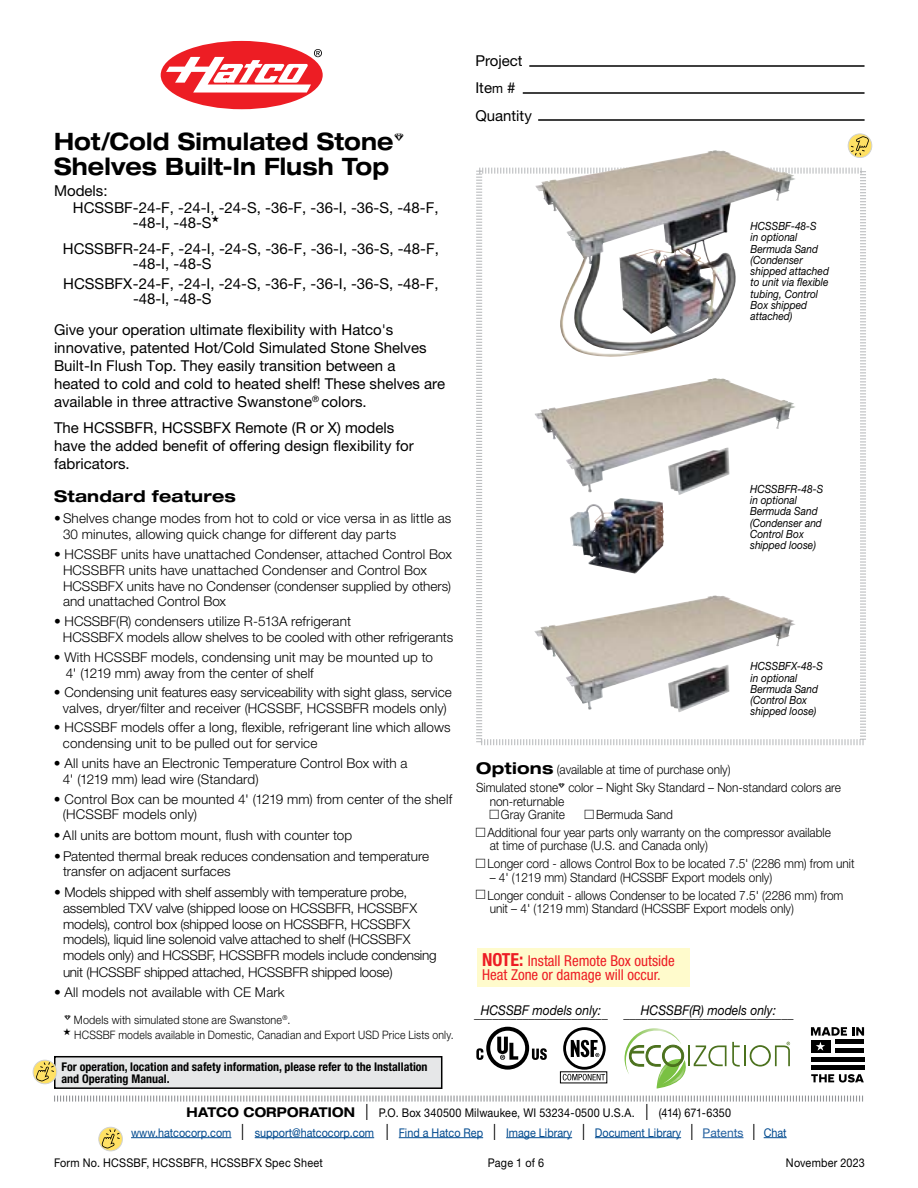
<style>
.page{position:relative;width:918px;height:1188px;background:#fff}
.page>*{position:absolute;margin:0;border:0;box-sizing:border-box;transform-origin:0 0}
.t1{font:700 expanded 24px/25.5px "Helvetica Neue LT Std";letter-spacing:.005em;color:#000;scale:.9 1}
.t2{font:700 expanded 16.2px "Helvetica Neue LT Std";letter-spacing:.015em;color:#000}
.t3{font:15px/18px "Helvetica Neue LT Std";color:#000}
.t4{font:condensed 15px/14.2px "Helvetica Neue LT Std";color:#ed1d24}
.t5{font:300 13.5px/15.8px "Helvetica Neue LT Std";color:#000}
.t6{font:italic 13.5px "Helvetica Neue LT Std";color:#000;scale:.9 1}
.t7{font:300 12.75px/17.9px "Helvetica Neue LT Std";color:#000;scale:.93 1}
.t8{font:12px/19.5px "Helvetica Neue LT Std";color:#004a8f;text-align:center;scale:.9 1}
.t9{font:700 condensed 12px/12px "Helvetica Neue LT Std";color:#000}
.t10{font:12px "Helvetica Neue LT Std";letter-spacing:.02em;color:#000;scale:.9 1}
.t11{font:300 11.7px "Helvetica Neue LT Std";letter-spacing:.015em;color:#000;scale:.9 1}
.t12{font:300 11.7px "Helvetica Neue LT Std";letter-spacing:.015em;color:#000;scale:.93 1}
.t13{font:italic 11.25px/11.2px "Helvetica Neue LT Std";color:#000;scale:.9 1}
.s1{font-size:13.5px}
.s2{font-weight:700;font-stretch:expanded;font-size:16.2px}
.s3{font-weight:700;font-size:18px}
.s4{font-weight:700;font-stretch:expanded;font-size:13.5px;color:#000}
.s5{font-stretch:condensed;font-size:22.5px;color:#000}
.s6{color:#000}
.s7{color:#215e9e}
</style>
<div class="page">
<svg style="left:161px;top:41px;width:162px;height:68px"></svg>
<hr style="left:529px;top:65px;width:336px;height:2px;background:#000">
<hr style="left:523px;top:92px;width:342px;height:2px;background:#000">
<hr style="left:538px;top:119px;width:327px;height:2px;background:#000">
<div style="left:33px;top:1060px;width:24px;height:24px;background:#ffe164;border-radius:50%"></div>
<div style="left:33px;top:1060px;width:24px;height:24px;border:1px solid #d1d3d4;border-radius:50%"></div>
<svg style="left:848px;top:134px;width:24px;height:24px"></svg>
<div style="left:848px;top:134px;width:24px;height:24px;border:1px solid #d1d3d4;border-radius:50%"></div>
<svg style="left:851px;top:136px;width:18px;height:20px"></svg>
<hr style="left:131px;top:1137px;width:100px;height:1px;background:#004a8f">
<hr style="left:255px;top:1137px;width:119px;height:1px;background:#004a8f">
<hr style="left:399px;top:1137px;width:84px;height:1px;background:#004a8f">
<hr style="left:506px;top:1137px;width:66px;height:1px;background:#004a8f">
<hr style="left:595px;top:1137px;width:86px;height:1px;background:#004a8f">
<hr style="left:703px;top:1137px;width:41px;height:1px;background:#215e9e">
<svg style="left:764px;top:1137px;width:23px;height:1px"></svg>
<div style="left:99px;top:1127px;width:23px;height:24px;border:1px solid #d1d3d4;border-radius:50%"></div>
<svg style="left:101px;top:1129px;width:19px;height:20px"></svg>
<svg style="left:476px;top:167px;width:390px;height:579px"></svg>
<svg style="left:36px;top:1027px;width:828px;height:75px"></svg>
<img style="left:535px;top:378px;width:260px;height:114px">
<img style="left:535px;top:595px;width:260px;height:115px">
<img style="left:535px;top:150px;width:243px;height:208px">
<div style="left:478px;top:948px;width:212px;height:39px;background:#fffbcc"></div>
<h1 class="t1" style="left:54px;top:128px;width:379px">Hot/Cold Simulated Stone<br>Shelves Built-In Flush Top</h1>
<p class="t3" style="left:73px;top:181px;width:367px;line-height:17.1px;text-indent:-19px">Models:<br>HCSSBF-24-F, -24-I, -24-S, -36-F, -36-I, -36-S, -48-F,</p>
<p class="t3" style="left:63px;top:209px;width:377px;line-height:26.1px;text-indent:70px">-48-I, -48-S★<br>HCSSBFR-24-F, -24-I, -24-S, -36-F, -36-I, -36-S, -48-F,</p>
<p class="t3" style="left:63px;top:253px;width:377px;line-height:20.1px;text-indent:70px">-48-I, -48-S<br>HCSSBFX-24-F, -24-I, -24-S, -36-F, -36-I, -36-S, -48-F,</p>
<p class="t3" style="left:133px;top:289px;width:80px">-48-I, -48-S</p>
<p class="t3" style="left:54px;top:320px;width:393px">Give your operation ultimate flexibility with Hatco's innovative, patented Hot/Cold Simulated Stone Shelves Built-In Flush Top. They easily transition between a heated to cold and cold to heated shelf! These shelves are available in three attractive Swanstone<sup>®</sup> colors.</p>
<p class="t3" style="left:54px;top:418px;width:361px">The HCSSBFR, HCSSBFX Remote (R or X) models have the added benefit of offering design flexibility for fabricators.</p>
<p class="t2" style="left:54px;top:486px;width:183px">Standard features</p>
<p class="t5" style="left:63px;top:510px;width:390px;text-indent:-9px">• Shelves change modes from hot to cold or vice versa in as little as<br>30 minutes, allowing quick change for different day parts</p>
<p class="t5" style="left:63px;top:546px;width:391px;text-indent:-9px">• HCSSBF units have unattached Condenser, attached Control Box HCSSBFR units have unattached Condenser and Control Box HCSSBFX units have no Condenser (condenser supplied by others) and unattached Control Box</p>
<p class="t5" style="left:63px;top:613px;width:392px;text-indent:-9px">• HCSSBF(R) condensers utilize R-513A refrigerant<br>HCSSBFX models allow shelves to be cooled with other refrigerants</p>
<p class="t5" style="left:66px;top:649px;width:369px;text-indent:-12px">• With HCSSBF models, condensing unit may be mounted up to<br>4' (1219 mm) away from the center of shelf</p>
<p class="t5" style="left:54px;top:684px;width:399px;text-align:center">• Condensing unit features easy serviceability with sight glass, service valves, dryer/filter and receiver (HCSSBF, HCSSBFR models only)</p>
<p class="t5" style="left:63px;top:719px;width:389px;text-indent:-9px">• HCSSBF models offer a long, flexible, refrigerant line which allows condensing unit to be pulled out for service</p>
<p class="t5" style="left:63px;top:755px;width:346px;text-indent:-9px">• All units have an Electronic Temperature Control Box with a<br>4' (1219 mm) lead wire (Standard)</p>
<p class="t5" style="left:63px;top:791px;width:391px;line-height:15px;text-indent:-9px">• Control Box can be mounted 4' (1219 mm) from center of the shelf (HCSSBF models only)</p>
<p class="t5" style="left:54px;top:827px;width:300px">• All units are bottom mount, flush with counter top</p>
<p class="t5" style="left:63px;top:848px;width:368px;text-indent:-9px">• Patented thermal break reduces condensation and temperature transfer on adjacent surfaces</p>
<p class="t5" style="left:63px;top:884px;width:375px;text-indent:-9px">• Models shipped with shelf assembly with temperature probe, assembled TXV valve (shipped loose on HCSSBFR, HCSSBFX models), control box (shipped loose on HCSSBFR, HCSSBFX models), liquid line solenoid valve attached to shelf (HCSSBFX models only) and HCSSBF, HCSSBFR models include condensing unit (HCSSBF shipped attached, HCSSBFR shipped loose)</p>
<p class="t5" style="left:54px;top:984px;width:232px">• All models not available with CE Mark</p>
<p class="t12" style="left:74px;top:1012px;width:234px">Models with simulated stone are Swanstone<sup>®</sup>.</p>
<p class="t11" style="left:63px;top:1027px;width:435px">★ HCSSBF models available in Domestic, Canadian and Export USD Price Lists only.</p>
<p class="t3" style="left:475px;top:47px;width:49px;line-height:27px">Project<br>Ite<span class="s1">m</span> #</p>
<p class="t3" style="left:475px;top:107px;width:58px">Quantity</p>
<p class="t13" style="left:751px;top:220px;width:89px">HCSSBF-48-S<br>in optional<br>Bermuda Sand (Condenser shipped attached to unit via flexible tubing, Control<br>Box shipped attached)</p>
<p class="t13" style="left:750px;top:483px;width:83px">HCSSBFR-48-S in optional<br>Bermuda Sand (Condenser and<br>Control Box shipped loose)</p>
<p class="t13" style="left:751px;top:661px;width:82px">HCSSBFX-48-S in optional<br>Bermuda Sand (Control Box shipped loose)</p>
<p class="t7" style="left:476px;top:761px;width:394px"><span class="s2">Options</span> (available at time of purchase only)<br>Simulated stone color – Night Sky Standard – Non-standard colors are</p>
<p class="t7" style="left:490px;top:794px;width:83px;line-height:13.5px;text-align:right">non-returnable<br>Gray Granite</p>
<p class="t7" style="left:487px;top:805px;width:371px;text-indent:109px">Bermuda Sand<br>Additional four year parts only warranty on the compressor available</p>
<p class="t7" style="left:487px;top:837px;width:396px">at time of purchase (U.S. and Canada only)<br>Longer cord - allows Control Box to be located 7.5' (2286 mm) from unit</p>
<p class="t7" style="left:487px;top:868px;width:384px">– 4' (1219 mm) Standard (HCSSBF Export models only)<br>Longer conduit - allows Condenser to be located 7.5' (2286 mm) from</p>
<p class="t7" style="left:490px;top:899px;width:329px">unit – 4' (1219 mm) Standard (HCSSBF Export models only)</p>
<p class="t4" style="left:482px;top:953px;width:194px"><span class="s3">NOTE:</span> Install Remote Box outside<br>Heat Zone or damage will occur.</p>
<p class="t6" style="left:481px;top:1002px;width:135px">HCSSBF models only:</p>
<p class="t6" style="left:474px;top:1005px;width:150px">______________________</p>
<p class="t6" style="left:641px;top:1003px;width:152px">HCSSBF(R) models only:</p>
<p class="t6" style="left:623px;top:1006px;width:190px">____________________________</p>
<p class="t9" style="left:62px;top:1060px;width:368px">For operation, location and safety information, please refer to the Installation and Operating Manual.</p>
<p class="t8" style="left:131px;top:1103px;width:730px"><span class="s4">HATCO CORPORATION</span> <span class="s5">l</span> <span class="s6">P.O. Box 340500 Milwaukee, WI 53234-0500 U.S.A.</span> <span class="s5">l</span> <span class="s6">(414) 671-6350<br></span>www.hatcocorp.com <span class="s5">l</span> support@hatcocorp.com <span class="s5">l</span> Find a Hatco Rep <span class="s5">l</span> Image Library <span class="s5">l</span> Document Library <span class="s5">l</span> <span class="s7">Patents</span> <span class="s5">l</span> Chat</p>
<p class="t10" style="left:54px;top:1156px;width:300px">Form No. HCSSBF, HCSSBFR, HCSSBFX Spec Sheet</p>
<p class="t10" style="left:488px;top:1156px;width:64px">Page 1 of 6</p>
<p class="t10" style="left:786px;top:1156px;width:89px">November 2023</p>
</div>
